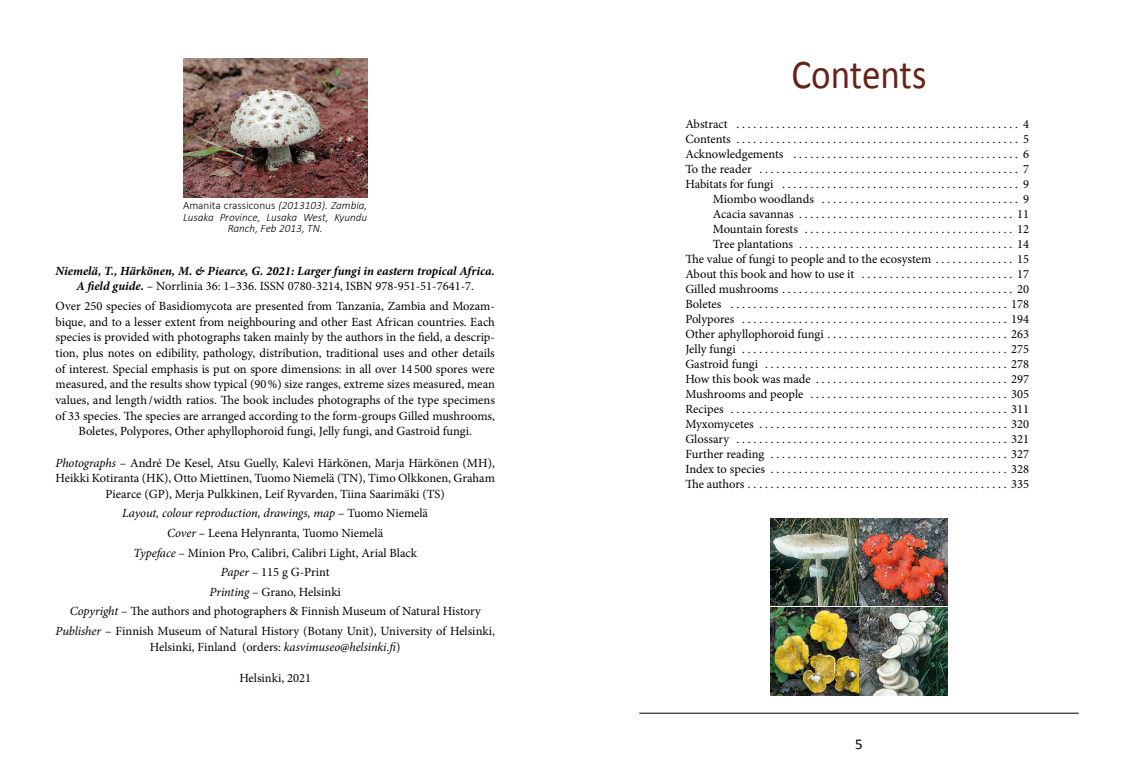
<style>
.page{position:relative;width:1134px;height:780px;background:#fff}
.page>*{position:absolute;margin:0;border:0;box-sizing:border-box;transform-origin:0 0}
.t1{font:41.25px "Calibri";color:#66231b;scale:.9 1}
.t2{font:15px "Calibri";color:#000}
.t3{font:12.5px/15px "Minion Pro";color:#000;text-align:center}
.t4{font:italic 700 12.5px/15.6px "Minion Pro";color:#000;text-align:center}
.t5{font:italic 300 11.25px/11.2px "Calibri";color:#000;text-align:center}
.s1{font-style:normal}
.s2{font-weight:400;font-style:normal}
.s3{font-style:italic}
</style>
<div class="page">
<img style="left:183px;top:58px;width:184px;height:139px">
<hr style="left:639px;top:713px;width:440px;height:1px;background:#000">
<img style="left:770px;top:518px;width:88px;height:177px">
<img style="left:860px;top:518px;width:88px;height:177px">
<p class="t5" style="left:183px;top:200px;width:186px"><span class="s1">Amanita crassiconus</span> (2013103). Zambia,<br>Lusaka Province, Lusaka West, Kyundu<br>Ranch, Feb 2013, TN.</p>
<p class="t4" style="left:55px;top:263px;width:441px">Niemelä, T., Härkönen, M. &amp; Piearce, G. 2021: Larger fungi in eastern tropical Africa.<br>A field guide. <span class="s2">– Norrlinia 36: 1–336. ISSN 0780-3214, ISBN 978-951-51-7641-7.</span></p>
<p class="t3" style="left:55px;top:298px;width:441px;line-height:15.6px">Over 250 species of Basidiomycota are presented from Tanzania, Zambia and Mozam&shy;bique, and to a lesser extent from neighbouring and other East African countries. Each species is provided with photographs taken mainly by the authors in the field, a descrip&shy;tion, plus notes on edibility, pathology, distribution, traditional uses and other details of interest. Special emphasis is put on spore dimensions: in all over 14 500 spores were measured, and the results show typical (90%) size ranges, extreme sizes measured, mean values, and length/width ratios. The book includes photographs of the type specimens of 33 species. The species are arranged according to the form-groups Gilled mushrooms, Boletes, Polypores, Other aphyllophoroid fungi, Jelly fungi, and Gastroid fungi.</p>
<p class="t3" style="left:55px;top:455px;width:441px;line-height:15.6px"><span class="s3">Photographs</span> – André De Kesel, Atsu Guelly, Kalevi Härkönen, Marja Härkönen (MH),<br>Heikki Kotiranta (HK), Otto Miettinen, Tuomo Niemelä (TN), Timo Olkkonen, Graham<br>Piearce (GP), Merja Pulkkinen, Leif Ryvarden, Tiina Saarimäki (TS)</p>
<p class="t3" style="left:56px;top:503px;width:441px;line-height:19.6px"><span class="s3">Layout, colour reproduction, drawings, map</span> – Tuomo Niemelä<br><span class="s3">Cover</span> – Leena Helynranta, Tuomo Niemelä<br><span class="s3">Typeface</span> – Minion Pro, Calibri, Calibri Light, Arial Black<br><span class="s3">Paper</span> – 115 g G-Print<br><span class="s3">Printing</span> – Grano, Helsinki<br><span class="s3">Copyright</span> – The authors and photographers &amp; Finnish Museum of Natural History <span class="s3">Publisher</span> – Finnish Museum of Natural History (Botany Unit), University of Helsinki,</p>
<p class="t3" style="left:150px;top:639px;width:252px">Helsinki, Finland (orders: <span class="s3">kasvimuseo@helsinki.fi</span>)</p>
<p class="t3" style="left:239px;top:670px;width:73px">Helsinki, 2021</p>
<h1 class="t1" style="left:791px;top:48px;width:152px">Contents</h1>
<p class="t3" style="left:685px;top:116px;width:345px;text-align:right">Abstract .................................................. 4<br>Contents .................................................. 5<br>Acknowledgements ........................................ 6<br>To the reader .............................................. 7<br>Habitats for fungi .......................................... 9<br>Miombo woodlands ................................... 9<br>Acacia savannas ...................................... 11<br>Mountain forests ..................................... 12<br>Tree plantations ...................................... 14<br>The value of fungi to people and to the ecosystem . . . . . . . . . . . . . . 15<br>About this book and how to use it ........................... 17<br>Gilled mushrooms ......................................... 20<br>Boletes ................................................. 178<br>Polypores ............................................... 194<br>Other aphyllophoroid fungi ................................ 263<br>Jelly fungi ............................................... 275<br>Gastroid fungi ........................................... 278<br>How this book was made .................................. 297<br>Mushrooms and people ................................... 305<br>Recipes ................................................. 311<br>Myxomycetes ............................................ 320<br>Glossary ................................................ 321<br>Further reading .......................................... 327<br>Index to species .......................................... 328<br>The authors .............................................. 335</p>
<p class="t2" style="left:855px;top:734px;width:9px">5</p>
</div>
